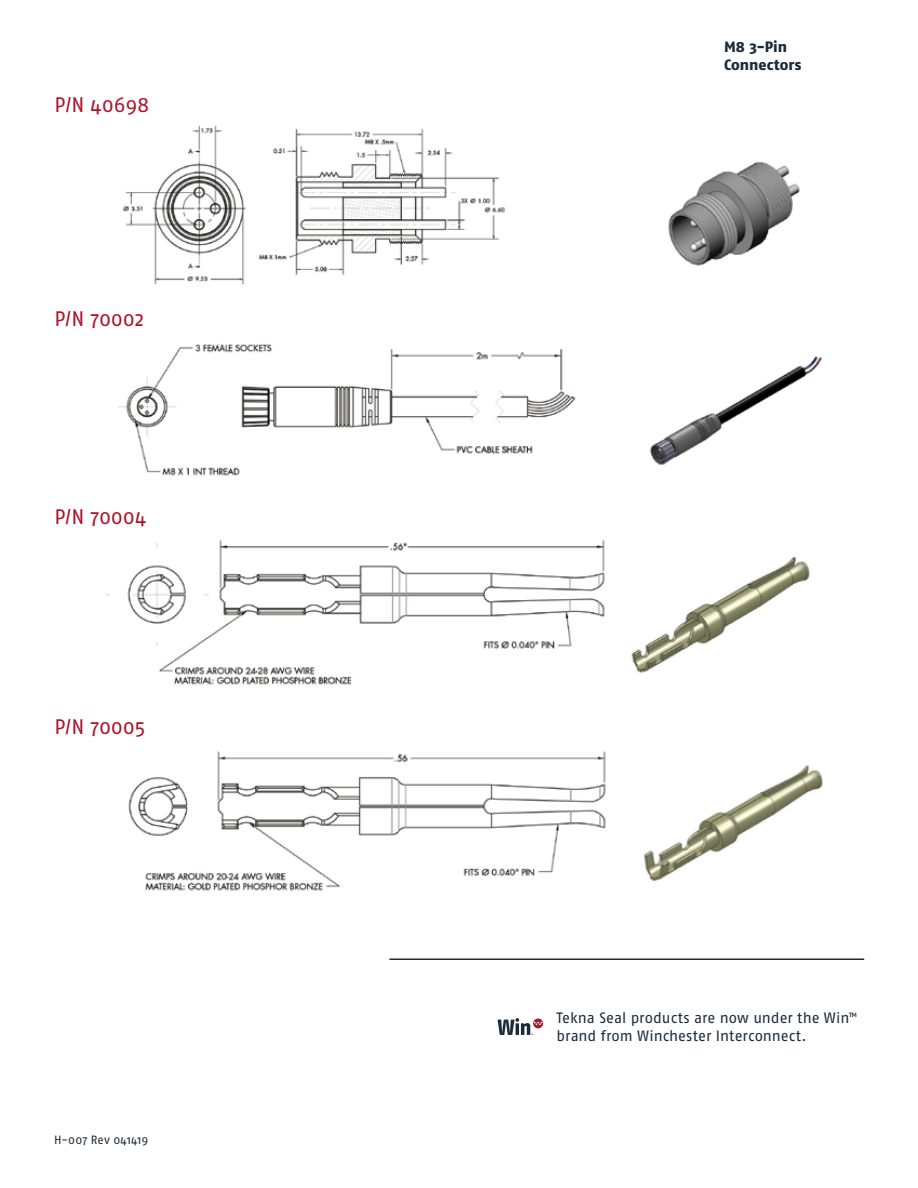
<style>
.page{position:relative;width:918px;height:1188px;background:#fff}
.page>*{position:absolute;margin:0;border:0;box-sizing:border-box;transform-origin:0 0}
.t1{font:21px "Fago OT";letter-spacing:-.01em;color:#ae132a}
.t2{font:15px/18px "Fago OT";color:#1c2b39}
.t3{font:800 15px/18px "Fago OT";color:#1c2b39}
.t4{font:12px "Fago OT";letter-spacing:.01em;color:#1c2b39}
</style>
<div class="page">
<img style="left:145px;top:751px;width:678px;height:140px">
<img style="left:128px;top:766px;width:70px;height:70px">
<img style="left:105px;top:539px;width:705px;height:146px">
<img style="left:117px;top:344px;width:705px;height:132px">
<img style="left:123px;top:125px;width:677px;height:160px">
<svg style="left:498px;top:1018px;width:44px;height:17px"></svg>
<hr style="left:390px;top:958px;width:474px;height:2px;background:#1c2b39">
<h1 class="t1" style="left:54px;top:92px;width:97px">P/N 40698</h1>
<h1 class="t1" style="left:54px;top:306px;width:91px">P/N 70002</h1>
<h1 class="t1" style="left:54px;top:504px;width:93px">P/N 70004</h1>
<h1 class="t1" style="left:54px;top:714px;width:93px">P/N 70005</h1>
<p class="t4" style="left:54px;top:1133px;width:96px">H-007 Rev 041419</p>
<p class="t3" style="left:724px;top:38px;width:79px">M8 3-Pin<br>Connectors</p>
<p class="t2" style="left:557px;top:1009px;width:302px">Tekna Seal products are now under the Win<sup>™ </sup>brand from Winchester Interconnect.</p>
</div>
